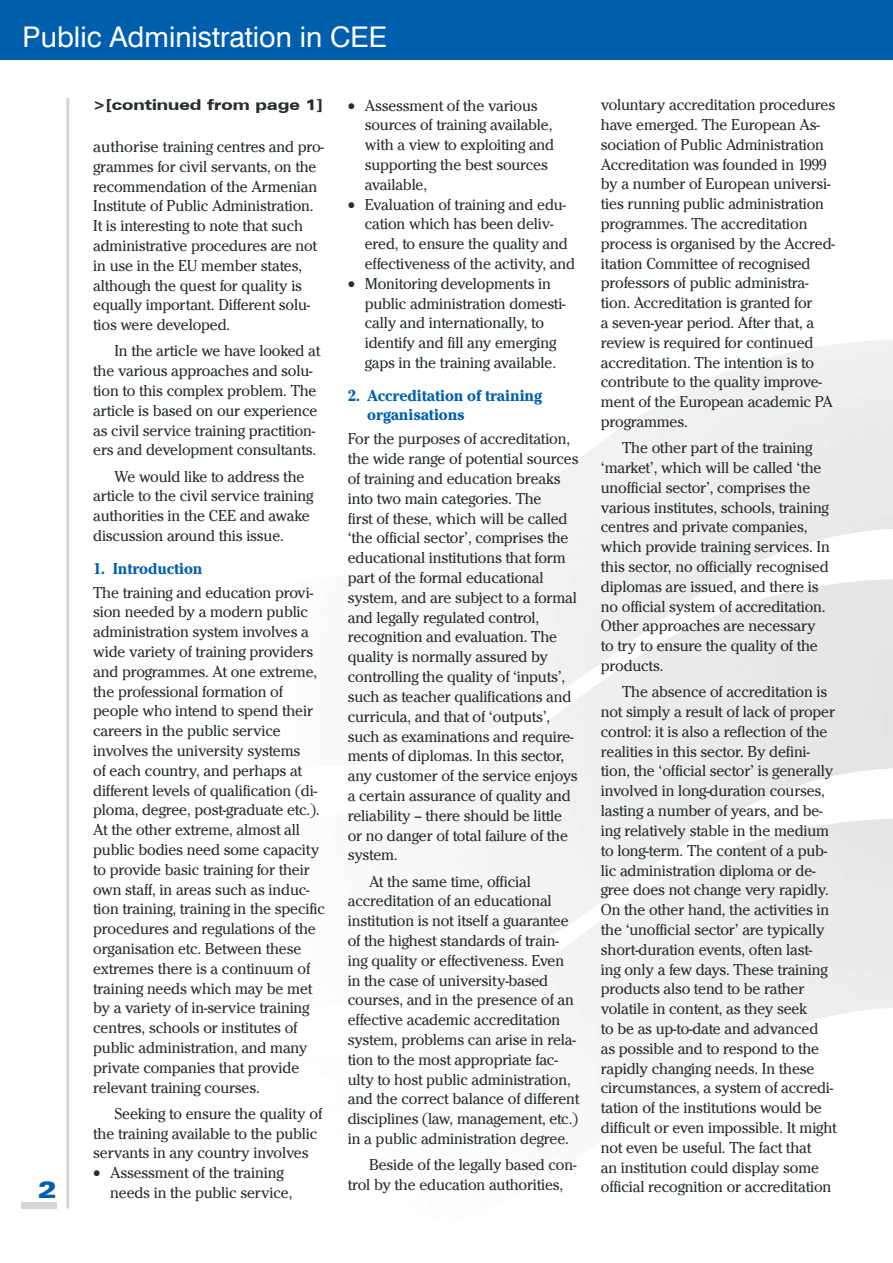
<style>
.page{position:relative;width:893px;height:1263px;background:#fff}
.page>*{position:absolute;margin:0;border:0;box-sizing:border-box;transform-origin:0 0}
.t1{font:28.5px "Swiss 721 AT";color:#fff}
.t2{font:900 expanded 23.7px "Zurich AT";color:#005fad}
.t3{font:16.5px/19.8px "Cheltenham Itc TEE";letter-spacing:-.01em;color:#292f2d}
.t4{font:700 16.5px/19.8px "Cheltenham Itc TEE";letter-spacing:-.01em;color:#005fad}
.t5{font:15px "Zurich AT Black Extended";color:#292f2d}
</style>
<div class="page">
<div style="left:0;top:0;width:893px;height:60px;background:#005fad"></div>
<div style="left:21px;top:1202px;width:36px;height:7px;background:#d5d6d6"></div>
<hr style="left:66px;top:98px;width:3px;height:1110px;background:#d5d6d6">
<svg style="left:458px;top:340px;width:434px;height:756px;fill:#f0f0f0"></svg>
<svg style="left:892px;top:340px;width:1px;height:668px"></svg>
<h1 class="t1" style="left:23px;top:20px;width:366px">Public Administration in CEE</h1>
<h2 class="t2" style="left:38px;top:1175px;width:21px">2</h2>
<p class="t5" style="left:93px;top:96px;width:231px">&gt;[continued from page 1]</p>
<p class="t3" style="left:93px;top:137px;width:232px">authorise training centres and pro&shy;grammes for civil servants, on the recommendation of the Armenian Institute of Public Administration.<br>It is interesting to note that such administrative procedures are not in use in the EU member states, although the quest for quality is equally important. Different solu&shy;tios were developed.</p>
<p class="t3" style="left:93px;top:341px;width:229px;text-indent:21px">In the article we have looked at the various approaches and solu&shy;tion to this complex problem. The article is based on our experience as civil service training practition&shy;ers and development consultants.</p>
<p class="t3" style="left:93px;top:466px;width:222px;text-indent:21px">We would like to address the article to the civil service training authorities in the CEE and awake discussion around this issue.</p>
<p class="t4" style="left:93px;top:558px;width:111px">1. Introduction</p>
<p class="t3" style="left:93px;top:582px;width:233px">The training and education provi&shy;sion needed by a modern public administration system involves a wide variety of training providers and programmes. At one extreme, the professional formation of people who intend to spend their careers in the public service involves the university systems<br>of each country, and perhaps at different levels of qualification (di&shy;ploma, degree, post-graduate etc.).<br>At the other extreme, almost all public bodies need some capacity to provide basic training for their own staff, in areas such as induc&shy;tion training, training in the specific procedures and regulations of the organisation etc. Between these extremes there is a continuum of training needs which may be met by a variety of in-service training centres, schools or institutes of public administration, and many private companies that provide relevant training courses.</p>
<p class="t3" style="left:93px;top:1104px;width:230px;text-indent:21px">Seeking to ensure the quality of the training available to the public servants in any country involves</p>
<p class="t3" style="left:110px;top:1163px;width:184px;text-indent:-17px">• Assessment of the training needs in the public service,</p>
<p class="t3" style="left:365px;top:95px;width:191px;text-indent:-17px">• Assessment of the various sources of training available, with a view to exploiting and supporting the best sources available,</p>
<p class="t3" style="left:365px;top:194px;width:212px;text-indent:-17px">• Evaluation of training and edu&shy;cation which has been deliv&shy;ered, to ensure the quality and effectiveness of the activity, and</p>
<p class="t3" style="left:365px;top:274px;width:202px;text-indent:-17px">• Monitoring developments in public administration domesti&shy;cally and internationally, to identify and fill any emerging gaps in the training available.</p>
<p class="t4" style="left:367px;top:385px;width:176px;text-indent:-20px">2. Accreditation of training organisations</p>
<p class="t3" style="left:348px;top:429px;width:232px">For the purposes of accreditation, the wide range of potential sources of training and education breaks into two main categories. The<br>first of these, which will be called ‘the official sector’, comprises the educational institutions that form part of the formal educational system, and are subject to a formal and legally regulated control, recognition and evaluation. The quality is normally assured by controlling the quality of ‘inputs’, such as teacher qualifications and curricula, and that of ‘outputs’, such as examinations and require&shy;ments of diplomas. In this sector, any customer of the service enjoys a certain assurance of quality and reliability – there should be little or no danger of total failure of the system.</p>
<p class="t3" style="left:348px;top:871px;width:233px;text-indent:21px">At the same time, official accreditation of an educational institution is not itself a guarantee of the highest standards of train&shy;ing quality or effectiveness. Even in the case of university-based courses, and in the presence of an effective academic accreditation system, problems can arise in rela&shy;tion to the most appropriate fac&shy;ulty to host public administration, and the correct balance of different disciplines (law, management, etc.) in a public administration degree.</p>
<p class="t3" style="left:348px;top:1155px;width:230px;text-indent:21px">Beside of the legally based con&shy;trol by the education authorities,</p>
<p class="t3" style="left:601px;top:95px;width:236px">voluntary accreditation procedures have emerged. The European As&shy;sociation of Public Administration Accreditation was founded in 1999 by a number of European universi&shy;ties running public administration programmes. The accreditation process is organised by the Accred&shy;itation Committee of recognised professors of public administra&shy;tion. Accreditation is granted for<br>a seven-year period. After that, a review is required for continued accreditation. The intention is to contribute to the quality improve&shy;ment of the European academic PA programmes.</p>
<p class="t3" style="left:601px;top:438px;width:230px;text-indent:21px">The other part of the training ‘market’, which will be called ‘the unofficial sector’, comprises the various institutes, schools, training centres and private companies, which provide training services. In this sector, no officially recognised diplomas are issued, and there is no official system of accreditation.<br>Other approaches are necessary to try to ensure the quality of the products.</p>
<p class="t3" style="left:601px;top:682px;width:237px;text-indent:21px">The absence of accreditation is not simply a result of lack of proper control: it is also a reflection of the realities in this sector. By defini&shy;tion, the ‘official sector’ is generally involved in long-duration courses, lasting a number of years, and be&shy;ing relatively stable in the medium to long-term. The content of a pub&shy;lic administration diploma or de&shy;gree does not change very rapidly.<br>On the other hand, the activities in the ‘unofficial sector’ are typically short-duration events, often last-<br>ing only a few days. These training products also tend to be rather volatile in content, as they seek<br>to be as up-to-date and advanced as possible and to respond to the rapidly changing needs. In these circumstances, a system of accredi&shy;tation of the institutions would be difficult or even impossible. It might not even be useful. The fact that<br>an institution could display some official recognition or accreditation</p>
</div>
